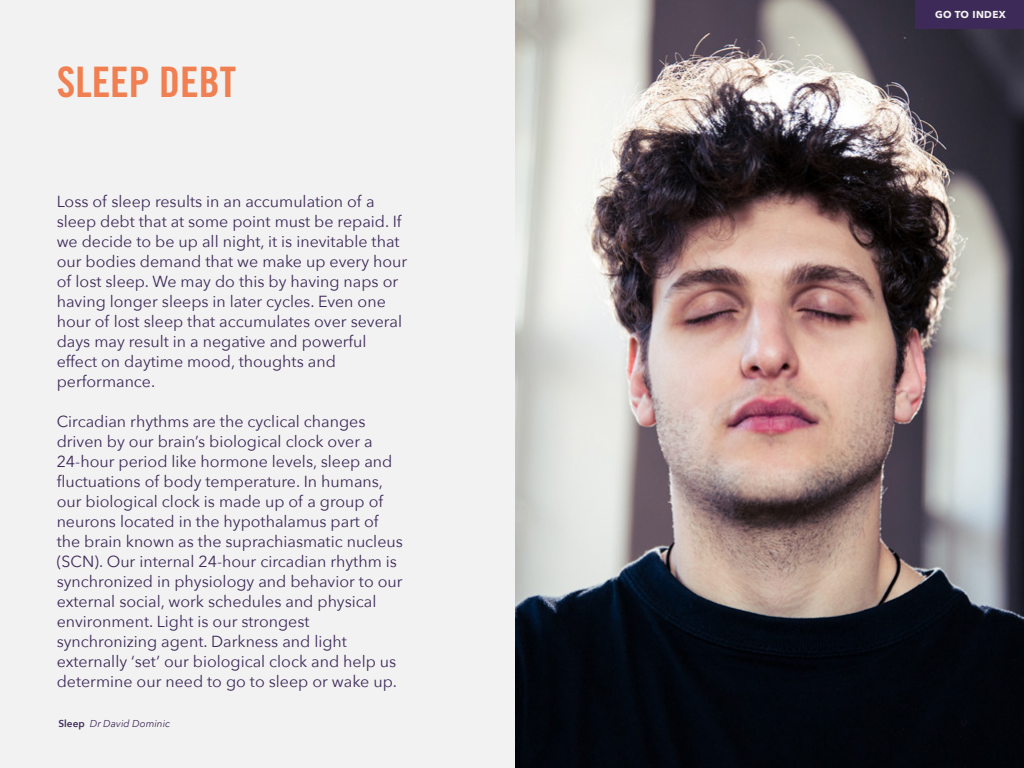
<style>
.page{position:relative;width:1024px;height:768px;background:#f3f2f2}
.page>*{position:absolute;margin:0;border:0;box-sizing:border-box;transform-origin:0 0}
.t1{font:42px "Trade Gothic LT Std Bd Cn 20";color:#f07f51}
.t2{font:16px/20px "Avenir Next";color:#3d2a59}
.t3{font:italic 10px "Avenir Next";color:#3d2a59}
.t4{font:700 10px "Avenir Next LT Pro";letter-spacing:.04em;color:#f3f2f2}
.s1{font-weight:600;font-style:normal}
</style>
<div class="page">
<img style="left:516px;top:0;width:508px;height:768px">
<div style="left:915px;top:0;width:109px;height:29px;background:#3d2a59"></div>
<h1 class="t1" style="left:57px;top:56px;width:181px">SLEEP DEBT</h1>
<p class="t2" style="left:57px;top:192px;width:352px">Loss of sleep results in an accumulation of a sleep debt that at some point must be repaid. If we decide to be up all night, it is inevitable that our bodies demand that we make up every hour of lost sleep. We may do this by having naps or having longer sleeps in later cycles. Even one hour of lost sleep that accumulates over several days may result in a negative and powerful effect on daytime mood, thoughts and performance.</p>
<p class="t2" style="left:57px;top:412px;width:348px">Circadian rhythms are the cyclical changes driven by our brain’s biological clock over a 24-hour period like hormone levels, sleep and fluctuations of body temperature. In humans, our biological clock is made up of a group of neurons located in the hypothalamus part of the brain known as the suprachiasmatic nucleus (SCN). Our internal 24-hour circadian rhythm is synchronized in physiology and behavior to our external social, work schedules and physical environment. Light is our strongest synchronizing agent. Darkness and light externally ‘set’ our biological clock and help us determine our need to go to sleep or wake up.</p>
<p class="t3" style="left:59px;top:717px;width:113px"><span class="s1">Sleep</span> Dr David Dominic</p>
<p class="t4" style="left:935px;top:8px;width:72px">GO TO INDEX</p>
</div>
